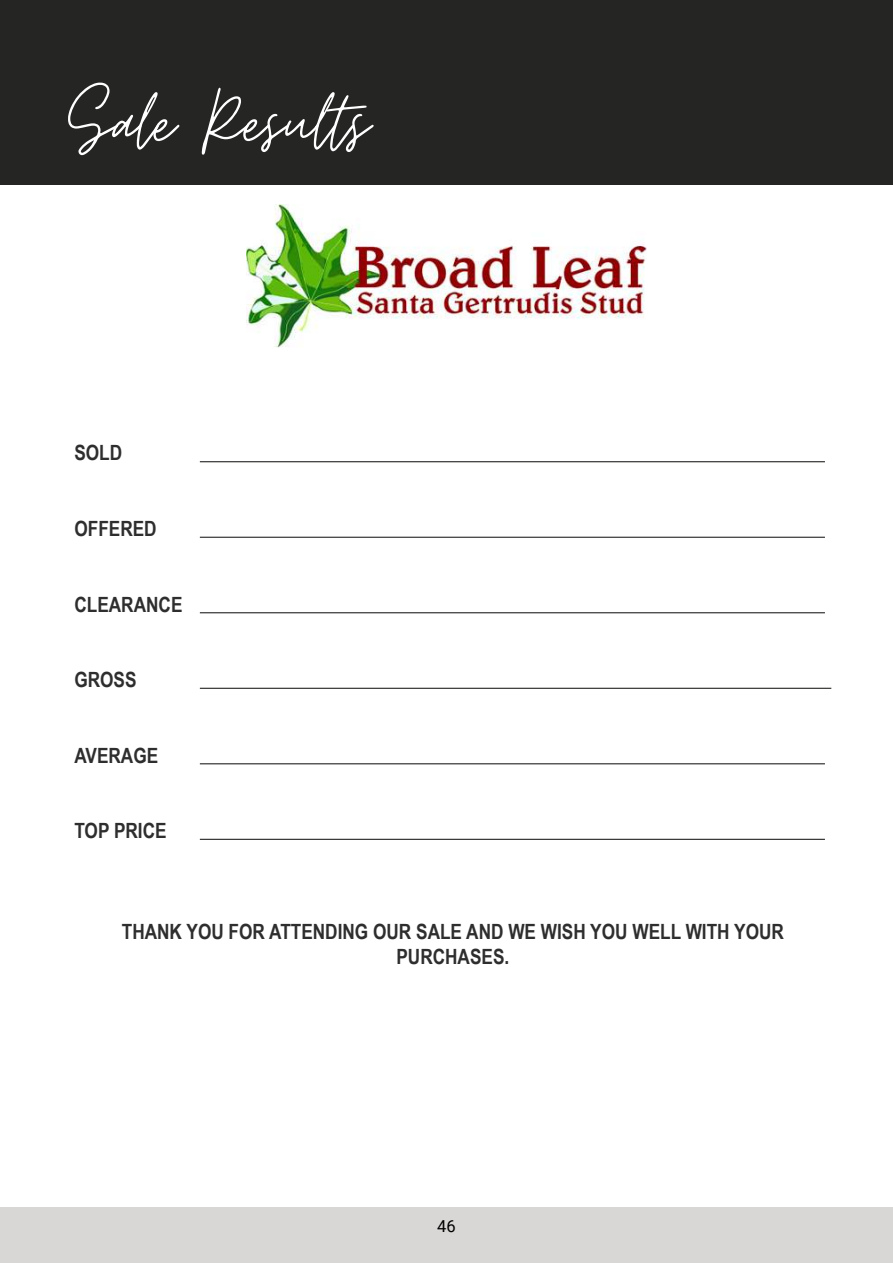
<style>
.page{position:relative;width:893px;height:1263px;background:#fff}
.page>*{position:absolute;margin:0;border:0;box-sizing:border-box;transform-origin:0 0}
.t1{font:90px "Moon Time";color:#fff}
.t2{font:700 21px/25.2px "Arial Narrow";color:#2e2e2e;text-align:center}
.t3{font:16.5px "Roboto";color:#000}
</style>
<div class="page">
<div style="left:0;top:1208px;width:893px;height:55px;background:#d9d7d6"></div>
<div style="left:0;top:0;width:893px;height:185px;background:#252524"></div>
<img style="left:247px;top:205px;width:399px;height:142px">
<hr style="left:200px;top:461px;width:625px;height:1px;background:#252524">
<hr style="left:200px;top:537px;width:625px;height:1px;background:#252524">
<hr style="left:200px;top:612px;width:625px;height:1px;background:#252524">
<hr style="left:200px;top:688px;width:631px;height:1px;background:#252524">
<hr style="left:200px;top:763px;width:625px;height:1px;background:#252524">
<hr style="left:200px;top:839px;width:625px;height:1px;background:#252524">
<h1 class="t1" style="left:68px;top:82px;width:302px">Sale Results</h1>
<p class="t2" style="left:74px;top:442px;width:49px">SOLD</p>
<p class="t2" style="left:74px;top:517px;width:84px">OFFERED</p>
<p class="t2" style="left:74px;top:593px;width:110px">CLEARANCE</p>
<p class="t2" style="left:74px;top:669px;width:64px">GROSS</p>
<p class="t2" style="left:74px;top:744px;width:85px">AVERAGE</p>
<p class="t2" style="left:74px;top:820px;width:94px">TOP PRICE</p>
<p class="t2" style="left:122px;top:921px;width:664px">THANK YOU FOR ATTENDING OUR SALE AND WE WISH YOU WELL WITH YOUR<br>PURCHASES.</p>
<p class="t3" style="left:437px;top:1218px;width:20px">46</p>
</div>
